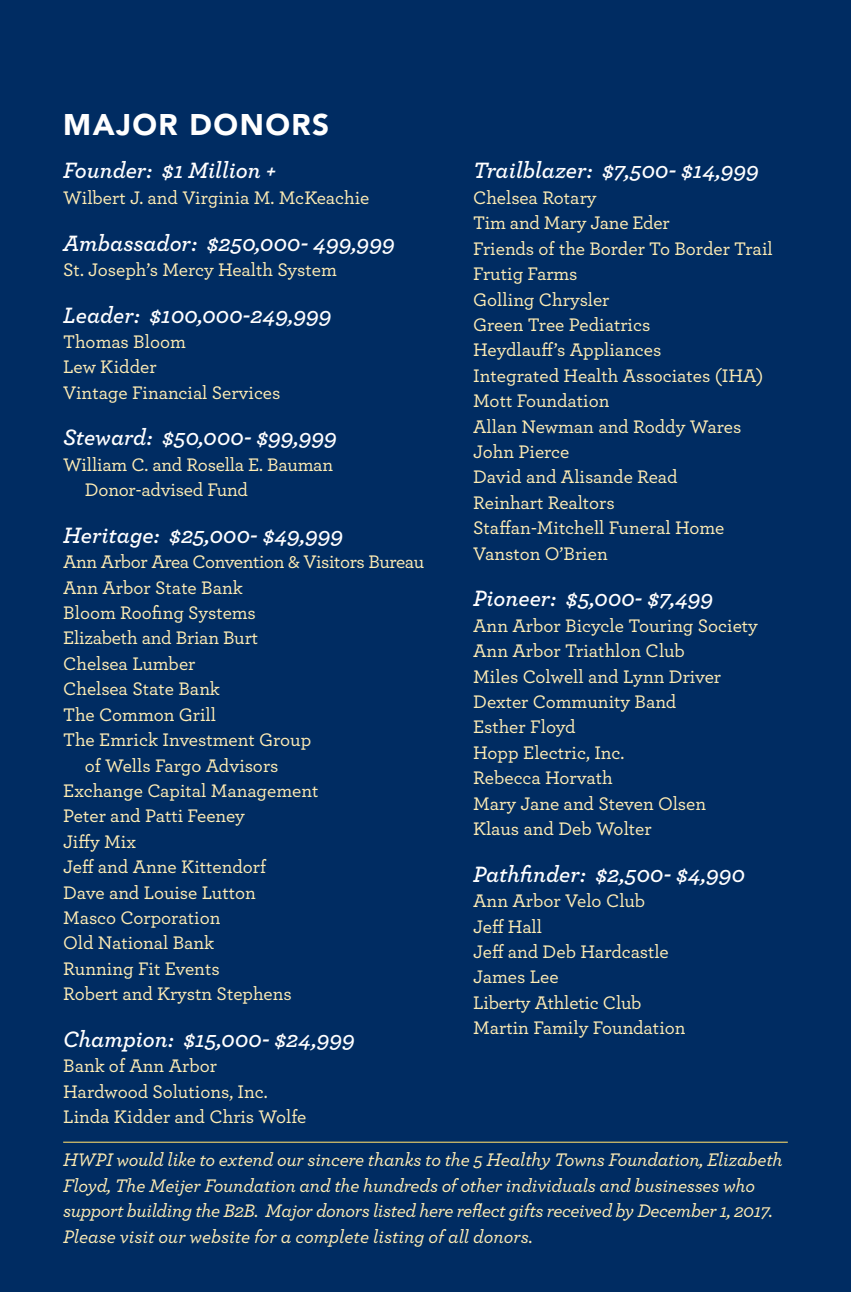
<style>
.page{position:relative;width:851px;height:1292px;background:#fff}
.page>*{position:absolute;margin:0;border:0;box-sizing:border-box;transform-origin:0 0}
.t1{font:900 29.57px "Avenir";letter-spacing:.05em;color:#fff}
.t2{font:italic 600 23.28px "Archer";color:#fff}
.t3{font:500 19.07px/25.4px "Archer";color:#ffedb4}
.t4{font:italic 500 19.07px/25.4px "Archer";letter-spacing:-.01em;color:#ffedb4}
.t5{font:500 19.07px "Archer";letter-spacing:-.02em;color:#ffedb4}
</style>
<div class="page">
<div style="left:0;top:0;width:850px;height:1292px;background:#002c62"></div>
<hr style="left:63px;top:1141px;width:724px;height:1px;background:#ffdd6b">
<p class="t1" style="left:63px;top:106px;width:267px">MAJOR DONORS</p>
<p class="t2" style="left:63px;top:153px;width:214px">Founder: $1 Million +</p>
<p class="t3" style="left:63px;top:184px;width:308px">Wilbert J. and Virginia M. McKeachie</p>
<p class="t2" style="left:63px;top:225px;width:333px">Ambassador: $250,000- 499,999</p>
<p class="t3" style="left:63px;top:256px;width:275px">St. Joseph’s Mercy Health System</p>
<p class="t2" style="left:63px;top:297px;width:270px">Leader: $100,000-249,999</p>
<p class="t3" style="left:63px;top:328px;width:219px">Thomas Bloom<br>Lew Kidder<br>Vintage Financial Services</p>
<p class="t2" style="left:63px;top:420px;width:275px">Steward: $50,000- $99,999</p>
<p class="t3" style="left:85px;top:451px;width:250px;text-indent:-22px">William C. and Rosella E. Bauman<br>Donor-advised Fund</p>
<p class="t2" style="left:63px;top:517px;width:281px">Heritage: $25,000- $49,999</p>
<p class="t5" style="left:63px;top:548px;width:362px">Ann Arbor Area Convention &amp; Visitors Bureau</p>
<p class="t3" style="left:63px;top:573px;width:181px">Ann Arbor State Bank</p>
<p class="t3" style="left:63px;top:599px;width:194px">Bloom Roofing Systems</p>
<p class="t3" style="left:63px;top:624px;width:196px">Elizabeth and Brian Burt</p>
<p class="t3" style="left:63px;top:650px;width:134px">Chelsea Lumber</p>
<p class="t3" style="left:63px;top:675px;width:158px">Chelsea State Bank</p>
<p class="t3" style="left:63px;top:700px;width:154px">The Common Grill</p>
<p class="t3" style="left:63px;top:726px;width:249px">The Emrick Investment Group</p>
<p class="t3" style="left:85px;top:751px;width:195px">of Wells Fargo Advisors</p>
<p class="t3" style="left:63px;top:777px;width:257px">Exchange Capital Management</p>
<p class="t3" style="left:63px;top:802px;width:183px">Peter and Patti Feeney</p>
<p class="t3" style="left:63px;top:827px;width:74px">Jiffy Mix</p>
<p class="t3" style="left:63px;top:853px;width:204px">Jeff and Anne Kittendorf</p>
<p class="t3" style="left:63px;top:878px;width:194px">Dave and Louise Lutton</p>
<p class="t3" style="left:63px;top:904px;width:159px">Masco Corporation</p>
<p class="t3" style="left:63px;top:929px;width:152px">Old National Bank</p>
<p class="t3" style="left:63px;top:954px;width:158px">Running Fit Events</p>
<p class="t3" style="left:63px;top:980px;width:230px">Robert and Krystn Stephens</p>
<p class="t2" style="left:63px;top:1021px;width:293px">Champion: $15,000- $24,999</p>
<p class="t3" style="left:63px;top:1052px;width:245px">Bank of Ann Arbor<br>Hardwood Solutions, Inc.<br>Linda Kidder and Chris Wolfe</p>
<p class="t2" style="left:473px;top:153px;width:287px">Trailblazer: $7,500- $14,999</p>
<p class="t3" style="left:473px;top:184px;width:301px">Chelsea Rotary<br>Tim and Mary Jane Eder<br>Friends of the Border To Border Trail<br>Frutig Farms<br>Golling Chrysler<br>Green Tree Pediatrics<br>Heydlauff’s Appliances<br>Integrated Health Associates (IHA)<br>Mott Foundation<br>Allan Newman and Roddy Wares<br>John Pierce<br>David and Alisande Read<br>Reinhart Realtors<br>Staffan-Mitchell Funeral Home<br>Vanston O’Brien</p>
<p class="t2" style="left:473px;top:581px;width:241px">Pioneer: $5,000- $7,499</p>
<p class="t3" style="left:473px;top:612px;width:286px">Ann Arbor Bicycle Touring Society<br>Ann Arbor Triathlon Club<br>Miles Colwell and Lynn Driver<br>Dexter Community Band<br>Esther Floyd<br>Hopp Electric, Inc.<br>Rebecca Horvath<br>Mary Jane and Steven Olsen<br>Klaus and Deb Wolter</p>
<p class="t2" style="left:473px;top:856px;width:273px">Pathfinder: $2,500- $4,990</p>
<p class="t3" style="left:473px;top:887px;width:214px">Ann Arbor Velo Club<br>Jeff Hall<br>Jeff and Deb Hardcastle<br>James Lee<br>Liberty Athletic Club<br>Martin Family Foundation</p>
<p class="t4" style="left:63px;top:1146px;width:721px">HWPI would like to extend our sincere thanks to the 5 Healthy Towns Foundation, Elizabeth Floyd, The Meijer Foundation and the hundreds of other individuals and businesses who support building the B2B. Major donors listed here reflect gifts received by December 1, 2017.<br>Please visit our website for a complete listing of all donors.</p>
</div>
